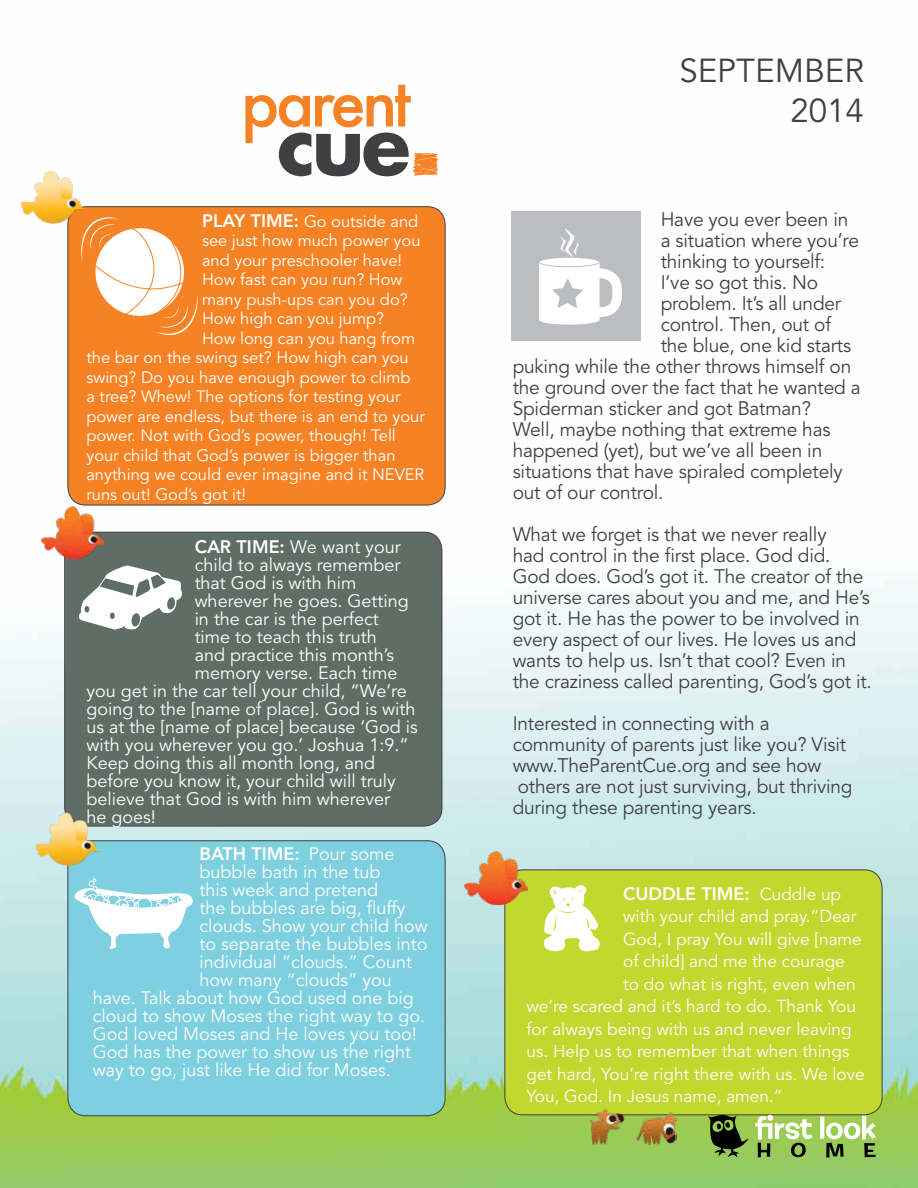
<style>
.page{position:relative;width:918px;height:1188px;background:#fff}
.page>*{position:absolute;margin:0;border:0;box-sizing:border-box;transform-origin:0 0}
.t1{font:33px/39.6px "Avenir";color:#404042;text-align:right}
.t2{font:19.5px/21px "Avenir";letter-spacing:-.01em;color:#404042}
.t3{font:18px "Avenir";color:#fff}
.t4{font:800 18px "Avenir";color:#fff}
.t5{font:17.25px "Avenir";color:#fff}
.t6{font:16.5px "Avenir";color:#fff}
.s1{font-weight:800;font-size:18px}
.s2{font-weight:800}
.s3{font-weight:400}
.s4{font-weight:400;font-size:17.25px}
</style>
<div class="page">
<img style="left:0;top:84px;width:918px;height:1104px">
<div style="left:68px;top:207px;width:377px;height:298px;background:#f58326;border-radius:18px"></div>
<div style="left:68px;top:206px;width:378px;height:299px;border:1px solid #404042;border-radius:18px"></div>
<svg style="left:81px;top:217px;width:117px;height:118px"></svg>
<div style="left:68px;top:841px;width:377px;height:275px;background:#7ed0e0;border-radius:18px"></div>
<div style="left:68px;top:840px;width:378px;height:276px;border:1px solid #404042;border-radius:18px"></div>
<svg style="left:74px;top:879px;width:119px;height:70px"></svg>
<div style="left:65px;top:532px;width:377px;height:294px;background:#5e6e66;border-radius:18px"></div>
<div style="left:64px;top:532px;width:378px;height:294px;border:1px solid #404042;border-radius:18px"></div>
<div style="left:65px;top:538px;width:130px;height:130px;background:#5e6e66"></div>
<svg style="left:79px;top:565px;width:103px;height:65px"></svg>
<div style="left:505px;top:870px;width:377px;height:245px;background:#c1d82f;border-radius:18px"></div>
<div style="left:504px;top:869px;width:378px;height:246px;border:1px solid #404042;border-radius:18px"></div>
<svg style="left:544px;top:885px;width:56px;height:67px"></svg>
<svg style="left:708px;top:1115px;width:41px;height:43px;background:#526b2d"></svg>
<svg style="left:755px;top:1115px;width:121px;height:43px"></svg>
<div style="left:511px;top:212px;width:129px;height:129px;background:#bbbdc0"></div>
<svg style="left:539px;top:228px;width:83px;height:97px"></svg>
<img style="left:590px;top:1109px;width:86px;height:36px">
<img style="left:41px;top:506px;width:63px;height:53px">
<img style="left:36px;top:812px;width:62px;height:53px">
<img style="left:21px;top:171px;width:62px;height:53px">
<img style="left:464px;top:852px;width:63px;height:52px">
<svg style="left:246px;top:85px;width:192px;height:91px"></svg>
<p class="t6" style="left:202px;top:214px;width:218px"><span class="s1">PLAY TIME:</span> Go outside and</p>
<p class="t6" style="left:202px;top:234px;width:220px">see just how much power you</p>
<p class="t6" style="left:202px;top:253px;width:202px">and your preschooler have!</p>
<p class="t6" style="left:202px;top:273px;width:202px">How fast can you run? How</p>
<p class="t6" style="left:202px;top:292px;width:207px">many push-ups can you do?</p>
<p class="t6" style="left:202px;top:312px;width:184px">How high can you jump?</p>
<p class="t6" style="left:202px;top:331px;width:215px">How long can you hang from</p>
<p class="t6" style="left:86px;top:351px;width:324px">the bar on the swing set? How high can you</p>
<p class="t6" style="left:86px;top:370px;width:326px">swing? Do you have enough power to climb</p>
<p class="t6" style="left:86px;top:390px;width:316px">a tree? Whew! The options for testing your</p>
<p class="t6" style="left:86px;top:409px;width:340px">power are endless, but there is an end to your</p>
<p class="t6" style="left:86px;top:429px;width:311px">power. Not with God’s power, though! Tell</p>
<p class="t6" style="left:86px;top:448px;width:311px">your child that God’s power is bigger than</p>
<p class="t6" style="left:86px;top:468px;width:339px">anything we could ever imagine and it NEVER</p>
<p class="t6" style="left:86px;top:487px;width:161px">runs out! God’s got it!</p>
<p class="t3" style="left:195px;top:539px;width:207px"><span class="s2">CAR TIME:</span> We want your</p>
<p class="t3" style="left:195px;top:557px;width:207px">child to always remember</p>
<p class="t3" style="left:195px;top:575px;width:163px">that God is with him</p>
<p class="t3" style="left:195px;top:593px;width:216px">wherever he goes. Getting</p>
<p class="t3" style="left:195px;top:611px;width:186px">in the car is the perfect</p>
<p class="t3" style="left:195px;top:629px;width:184px">time to teach this truth</p>
<p class="t3" style="left:195px;top:647px;width:201px">and practice this month’s</p>
<p class="t3" style="left:195px;top:665px;width:204px">memory verse. Each time</p>
<p class="t3" style="left:86px;top:683px;width:322px">you get in the car tell your child, “We’re</p>
<p class="t3" style="left:86px;top:701px;width:331px">going to the [name of place]. God is with</p>
<p class="t3" style="left:86px;top:719px;width:333px">us at the [name of place] because ‘God is</p>
<p class="t3" style="left:86px;top:737px;width:324px">with you wherever you go.’ Joshua 1:9.”</p>
<p class="t3" style="left:86px;top:755px;width:290px">Keep doing this all month long, and</p>
<p class="t3" style="left:86px;top:773px;width:311px">before you know it, your child will truly</p>
<p class="t3" style="left:86px;top:791px;width:305px">believe that God is with him wherever</p>
<p class="t3" style="left:86px;top:809px;width:71px">he goes!</p>
<p class="t4" style="left:199px;top:843px;width:197px">BATH TIME: <span class="s3">Pour some</span></p>
<p class="t3" style="left:199px;top:864px;width:182px">bubble bath in the tub</p>
<p class="t3" style="left:199px;top:882px;width:180px">this week and pretend</p>
<p class="t3" style="left:199px;top:900px;width:208px">the bubbles are big, fluffy</p>
<p class="t3" style="left:199px;top:918px;width:230px">clouds. Show your child how</p>
<p class="t3" style="left:199px;top:936px;width:229px">to separate the bubbles into</p>
<p class="t3" style="left:199px;top:954px;width:214px">individual “clouds.” Count</p>
<p class="t3" style="left:199px;top:972px;width:194px">how many “clouds” you</p>
<p class="t3" style="left:93px;top:990px;width:322px">have. Talk about how God used one big</p>
<p class="t3" style="left:93px;top:1008px;width:334px">cloud to show Moses the right way to go.</p>
<p class="t3" style="left:93px;top:1026px;width:325px">God loved Moses and He loves you too!</p>
<p class="t3" style="left:93px;top:1044px;width:320px">God has the power to show us the right</p>
<p class="t3" style="left:93px;top:1062px;width:300px">way to go, just like He did for Moses.</p>
<h1 class="t1" style="left:679px;top:54px;width:186px">SEPTEMBER<br>2014</h1>
<p class="t2" style="left:661px;top:210px;width:189px">Have you ever been in</p>
<p class="t2" style="left:661px;top:231px;width:200px">a situation where you’re</p>
<p class="t2" style="left:661px;top:252px;width:166px">thinking to yourself:</p>
<p class="t2" style="left:661px;top:273px;width:159px">I’ve so got this. No</p>
<p class="t2" style="left:661px;top:294px;width:182px">problem. It’s all under</p>
<p class="t2" style="left:661px;top:315px;width:172px">control. Then, out of</p>
<p class="t2" style="left:661px;top:336px;width:192px">the blue, one kid starts</p>
<p class="t2" style="left:513px;top:357px;width:340px">puking while the other throws himself on</p>
<p class="t2" style="left:513px;top:378px;width:350px">the ground over the fact that he wanted a</p>
<p class="t2" style="left:513px;top:399px;width:300px">Spiderman sticker and got Batman?</p>
<p class="t2" style="left:513px;top:420px;width:319px">Well, maybe nothing that extreme has</p>
<p class="t2" style="left:513px;top:441px;width:311px">happened (yet), but we’ve all been in</p>
<p class="t2" style="left:513px;top:462px;width:332px">situations that have spiraled completely</p>
<p class="t2" style="left:513px;top:483px;width:152px">out of our control.</p>
<p class="t2" style="left:513px;top:525px;width:361px">What we forget is that we never really<br>had control in the first place. God did.<br>God does. God’s got it. The creator of the universe cares about you and me, and He’s got it. He has the power to be involved in every aspect of our lives. He loves us and wants to help us. Isn’t that cool? Even in the craziness called parenting, God’s got it.</p>
<p class="t2" style="left:513px;top:714px;width:341px">Interested in connecting with a community of parents just like you? Visit www.TheParentCue.org and see how others are not just surviving, but thriving during these parenting years.</p>
<p class="t4" style="left:623px;top:883px;width:220px">CUDDLE TIME: <span class="s4">Cuddle up</span></p>
<p class="t5" style="left:623px;top:909px;width:235px">with your child and pray.“Dear</p>
<p class="t5" style="left:623px;top:932px;width:240px">God, I pray You will give [name</p>
<p class="t5" style="left:623px;top:954px;width:223px">of child] and me the courage</p>
<p class="t5" style="left:623px;top:977px;width:234px">to do what is right, even when</p>
<p class="t5" style="left:526px;top:999px;width:331px">we’re scared and it’s hard to do. Thank You</p>
<p class="t5" style="left:526px;top:1022px;width:327px">for always being with us and never leaving</p>
<p class="t5" style="left:526px;top:1044px;width:324px">us. Help us to remember that when things</p>
<p class="t5" style="left:526px;top:1067px;width:340px">get hard, You’re right there with us. We love</p>
<p class="t5" style="left:526px;top:1089px;width:258px">You, God. In Jesus name, amen.”</p>
</div>
